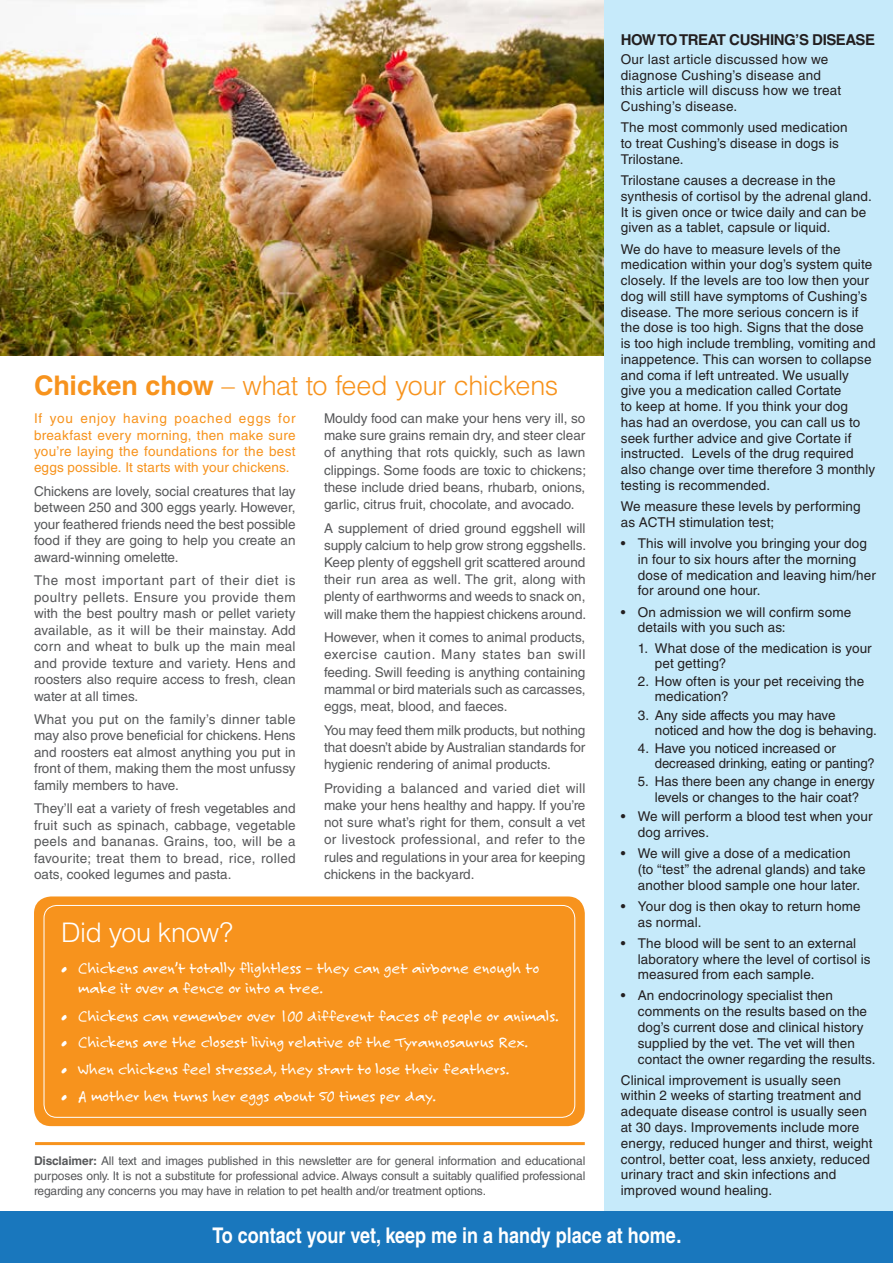
<style>
.page{position:relative;width:893px;height:1263px;background:#fff}
.page>*{position:absolute;margin:0;border:0;box-sizing:border-box;transform-origin:0 0}
.t1{font:300 27px "Helvetica LT Std";letter-spacing:-.015em;color:#f7931d}
.t2{font:300 27px "Helvetica LT Std";letter-spacing:-.02em;color:#fff}
.t3{font:700 21.6px "Helvetica LT Std";color:#fff;scale:.83 1}
.t4{font:16.5px/19.5px "Felt Tip Roman";color:#fff}
.t5{font:700 15px "Helvetica LT Std";letter-spacing:-.03em;color:#231f20}
.t6{font:13.5px/15.8px "Helvetica LT Std";letter-spacing:.01em;color:#231f20}
.t7{font:13.5px/17.2px "Helvetica LT Std";color:#57585a;text-align:justify}
.t8{font:13.5px/16.5px "Helvetica LT Std";letter-spacing:.01em;color:#f7931d;text-align:justify}
.t9{font:12px/15px "Helvetica LT Std";letter-spacing:-.01em;color:#57585a;text-align:justify}
.s1{font-weight:700}
</style>
<div class="page">
<hr style="left:35px;top:1142px;width:550px;height:3px;background:#f7931d">
<div style="left:34px;top:896px;width:551px;height:230px;background:#f7931d;border-radius:17px"></div>
<div style="left:44px;top:905px;width:531px;height:213px;border:1px solid #fff;border-radius:13px"></div>
<img style="left:0;top:0;width:604px;height:355px">
<div style="left:604px;top:0;width:289px;height:1211px;background:#c6eafa"></div>
<div style="left:0;top:1212px;width:893px;height:51px;background:#1977bd"></div>
<p class="t5" style="left:621px;top:30px;width:256px">HOW TO TREAT CUSHING’S DISEASE</p>
<p class="t6" style="left:621px;top:51px;width:222px">Our last article discussed how we diagnose Cushing’s disease and this article will discuss how we treat<br>Cushing’s disease.</p>
<p class="t6" style="left:621px;top:120px;width:228px">The most commonly used medication to treat Cushing’s disease in dogs is<br>Trilostane.</p>
<p class="t6" style="left:621px;top:172px;width:252px">Trilostane causes a decrease in the synthesis of cortisol by the adrenal gland.<br>It is given once or twice daily and can be given as a tablet, capsule or liquid.</p>
<p class="t6" style="left:621px;top:241px;width:256px">We do have to measure levels of the medication within your dog’s system quite closely. If the levels are too low then your dog will still have symptoms of Cushing’s disease. The more serious concern is if the dose is too high. Signs that the dose is too high include trembling, vomiting and inappetence. This can worsen to collapse and coma if left untreated. We usually give you a medication called Cortate<br>to keep at home. If you think your dog<br>has had an overdose, you can call us to seek further advice and give Cortate if instructed. Levels of the drug required also change over time therefore 3 monthly testing is recommended.</p>
<p class="t6" style="left:621px;top:498px;width:241px">We measure these levels by performing as ACTH stimulation test;</p>
<p class="t6" style="left:638px;top:535px;width:240px;text-indent:-17px">• This will involve you bringing your dog in four to six hours after the morning dose of medication and leaving him/her for around one hour.</p>
<p class="t6" style="left:638px;top:604px;width:215px;text-indent:-17px">• On admission we will confirm some details with you such as:</p>
<p class="t6" style="left:655px;top:641px;width:218px;line-height:15px;text-indent:-17px">1. What dose of the medication is your pet getting?</p>
<p class="t6" style="left:655px;top:674px;width:211px;line-height:15px;text-indent:-17px">2. How often is your pet receiving the medication?</p>
<p class="t6" style="left:655px;top:707px;width:223px;line-height:15px;text-indent:-17px">3. Any side affects you may have noticed and how the dog is behaving.</p>
<p class="t6" style="left:655px;top:741px;width:221px;line-height:14.9px;text-indent:-17px">4. Have you noticed increased or decreased drinking, eating or panting?</p>
<p class="t6" style="left:638px;top:773px;width:238px;text-align:center">5. Has there been any change in energy levels or changes to the hair coat?</p>
<p class="t6" style="left:638px;top:808px;width:236px;text-indent:-17px">• We will perform a blood test when your dog arrives.</p>
<p class="t6" style="left:638px;top:845px;width:229px;text-indent:-17px">• We will give a dose of a medication (to “test” the adrenal glands) and take another blood sample one hour later.</p>
<p class="t6" style="left:638px;top:898px;width:224px;text-indent:-17px">• Your dog is then okay to return home as normal.</p>
<p class="t6" style="left:638px;top:935px;width:234px;text-indent:-17px">• The blood will be sent to an external laboratory where the level of cortisol is measured from each sample.</p>
<p class="t6" style="left:638px;top:988px;width:239px;text-indent:-17px">• An endocrinology specialist then comments on the results based on the dog’s current dose and clinical history supplied by the vet. The vet will then contact the owner regarding the results.</p>
<p class="t6" style="left:621px;top:1072px;width:253px">Clinical improvement is usually seen within 2 weeks of starting treatment and adequate disease control is usually seen at 30 days. Improvements include more energy, reduced hunger and thirst, weight control, better coat, less anxiety, reduced urinary tract and skin infections and improved wound healing.</p>
<h1 class="t1" style="left:34px;top:369px;width:526px"><span class="s1">Chicken chow</span> – what to feed your chickens</h1>
<p class="t7" style="left:324px;top:409px;width:264px">Mouldy food can make your hens very ill, so make sure grains remain dry, and steer clear of anything that rots quickly, such as lawn clippings. Some foods are toxic to chickens; these include dried beans, rhubarb, onions, garlic, citrus fruit, chocolate, and avocado.</p>
<p class="t7" style="left:324px;top:519px;width:264px">A supplement of dried ground eggshell will supply calcium to help grow strong eggshells.<br>Keep plenty of eggshell grit scattered around their run area as well. The grit, along with plenty of earthworms and weeds to snack on, will make them the happiest chickens around.</p>
<p class="t7" style="left:324px;top:629px;width:263px">However, when it comes to animal products, exercise caution. Many states ban swill feeding. Swill feeding is anything containing mammal or bird materials such as carcasses, eggs, meat, blood, and faeces.</p>
<p class="t7" style="left:324px;top:721px;width:263px">You may feed them milk products, but nothing that doesn’t abide by Australian standards for hygienic rendering of animal products.</p>
<p class="t7" style="left:324px;top:779px;width:263px">Providing a balanced and varied diet will make your hens healthy and happy. If you’re not sure what’s right for them, consult a vet or livestock professional, and refer to the rules and regulations in your area for keeping chickens in the backyard.</p>
<p class="t8" style="left:34px;top:410px;width:263px">If you enjoy having poached eggs for breakfast every morning, then make sure you’re laying the foundations for the best eggs possible. It starts with your chickens.</p>
<p class="t7" style="left:34px;top:483px;width:263px;line-height:16.5px">Chickens are lovely, social creatures that lay between 250 and 300 eggs yearly. However, your feathered friends need the best possible food if they are going to help you create an award-winning omelette.</p>
<p class="t7" style="left:34px;top:572px;width:263px;line-height:16.5px">The most important part of their diet is poultry pellets. Ensure you provide them with the best poultry mash or pellet variety available, as it will be their mainstay. Add corn and wheat to bulk up the main meal and provide texture and variety. Hens and roosters also require access to fresh, clean water at all times.</p>
<p class="t7" style="left:34px;top:711px;width:263px;line-height:16.5px">What you put on the family’s dinner table may also prove beneficial for chickens. Hens and roosters eat almost anything you put in front of them, making them the most unfussy family members to have.</p>
<p class="t7" style="left:34px;top:800px;width:263px;line-height:16.5px">They’ll eat a variety of fresh vegetables and fruit such as spinach, cabbage, vegetable peels and bananas. Grains, too, will be a favourite; treat them to bread, rice, rolled oats, cooked legumes and pasta.</p>
<h1 class="t2" style="left:61px;top:916px;width:173px">Did you know?</h1>
<p class="t4" style="left:78px;top:958px;width:462px;text-indent:-17px">• Chickens aren’t totally flightless – they can get airborne enough to make it over a fence or into a tree.</p>
<p class="t4" style="left:61px;top:1006px;width:499px">• Chickens can remember over 100 different faces of people or animals.</p>
<p class="t4" style="left:61px;top:1032px;width:468px">• Chickens are the closest living relative of the Tyrannosaurus Rex.</p>
<p class="t4" style="left:61px;top:1059px;width:450px">• When chickens feel stressed, they start to lose their feathers.</p>
<p class="t4" style="left:61px;top:1086px;width:376px">• A mother hen turns her eggs about 50 times per day.</p>
<p class="t9" style="left:34px;top:1153px;width:553px"><span class="s1">Disclaimer:</span> All text and images published in this newsletter are for general information and educational purposes only. It is not a substitute for professional advice. Always consult a suitably qualified professional regarding any concerns you may have in relation to pet health and/or treatment options.</p>
<h2 class="t3" style="left:212px;top:1222px;width:566px">To contact your vet, keep me in a handy place at home.</h2>
</div>
